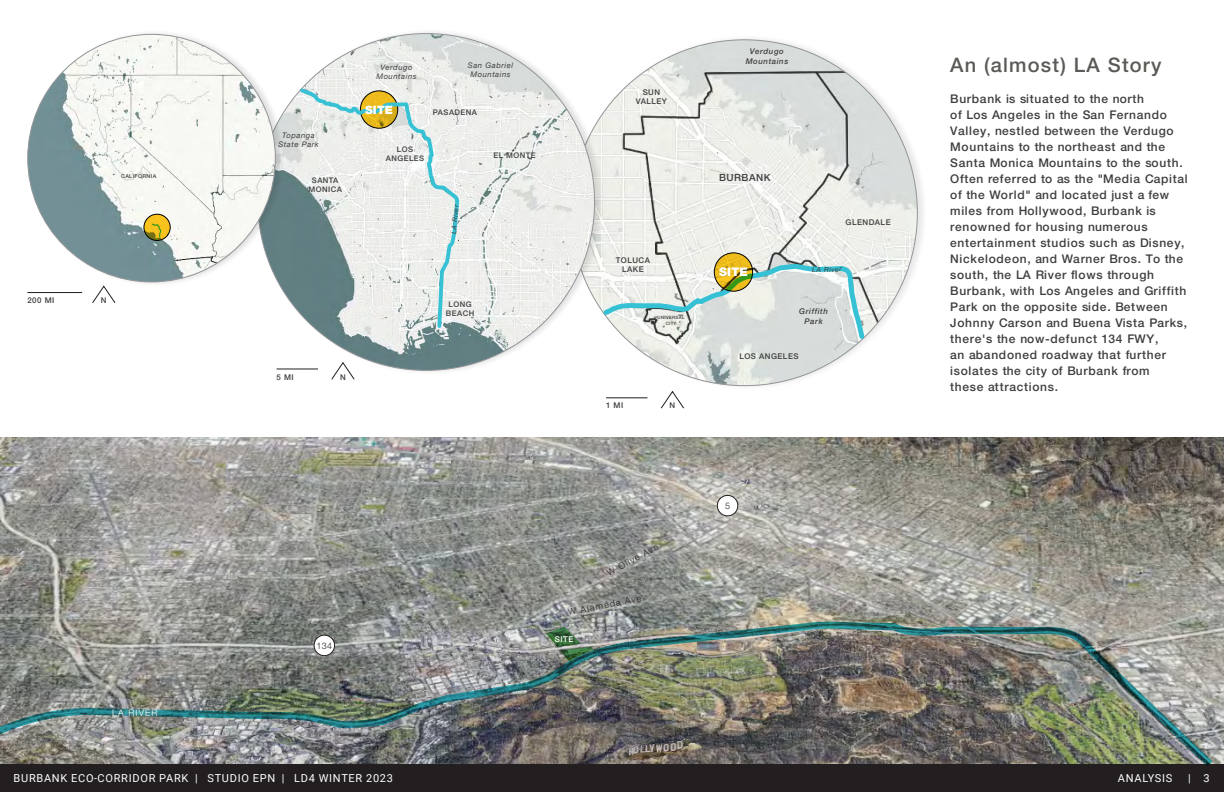
<style>
.page{position:relative;width:1224px;height:792px;background:#fff}
.page>*{position:absolute;margin:0;border:0;box-sizing:border-box;transform-origin:0 0}
.t1{font:500 20px "Helvetica Neue LT Std";letter-spacing:.06em;color:#5a5b57}
.t2{font:500 12px/16px "Helvetica Neue LT Std";letter-spacing:.06em;color:#3e3e3f}
.t3{font:900 11.9px "Helvetica Neue LT Std";color:#fff}
.t4{font:900 11.5px "Helvetica Neue LT Std";color:#fff}
.t5{font:11px "Roboto";letter-spacing:.065em;color:#fff}
.t6{font:500 9.9px "Helvetica Neue LT Std";letter-spacing:.05em;color:#3e3e3f}
.t7{font:300 9px "Helvetica Neue LT Std";color:#231f20}
.t8{font:300 9px "Helvetica Neue LT Std";letter-spacing:.12em;color:#fff}
.t9{font:500 8px "Helvetica Neue LT Std";color:#fff}
.t10{font:500 7.9px "Helvetica Neue LT Std";letter-spacing:.06em;color:#3e3e3f}
.t11{font:italic 500 7.9px "Helvetica Neue LT Std";letter-spacing:.07em;color:#3e3e3f}
.t12{font:italic 7.7px "Helvetica Neue LT Std";letter-spacing:.07em;color:#3e3e3f}
.t13{font:500 7.7px "Helvetica Neue LT Std";letter-spacing:.06em;color:#3e3e3f}
.t14{font:italic 6.9px "Helvetica Neue LT Std";color:#3e3e3f}
.t15{font:italic 6.7px "Helvetica Neue LT Std";color:#3e3e3f}
.t16{font:500 5.4px "Helvetica Neue LT Std";letter-spacing:.06em;color:#3e3e3f}
.t17{font:500 4.5px "Helvetica Neue LT Std";letter-spacing:.06em;color:#3e3e3f}
</style>
<div class="page">
<div style="left:0;top:764px;width:1224px;height:28px;background:#231f20"></div>
<img style="left:0;top:437px;width:1224px;height:327px">
<div style="left:570px;top:34px;width:357px;height:357px;background:#231f20;opacity:.1"></div>
<img style="left:571px;top:40px;width:346px;height:346px;border-radius:173px">
<svg style="left:599px;top:245px;width:269px;height:137px"></svg>
<svg style="left:714px;top:253px;width:39px;height:38px"></svg>
<div style="left:714px;top:252px;width:39px;height:40px;border:1px solid #000;border-radius:50%"></div>
<hr style="left:606px;top:397px;width:41px;height:1px;background:#231f20">
<svg style="left:660px;top:390px;width:25px;height:19px"></svg>
<div style="left:257px;top:28px;width:348px;height:348px;background:#231f20;opacity:.13"></div>
<img style="left:258px;top:34px;width:337px;height:336px;border-radius:168px">
<svg style="left:297px;top:85px;width:164px;height:245px"></svg>
<img style="left:0;top:621px;width:1213px;height:145px">
<div style="left:27px;top:29px;width:258px;height:258px;background:#231f20;opacity:.14"></div>
<img style="left:28px;top:34px;width:247px;height:248px;border-radius:124px">
<svg style="left:151px;top:240px;width:11px;height:5px"></svg>
<svg style="left:144px;top:214px;width:26px;height:26px"></svg>
<div style="left:144px;top:214px;width:27px;height:27px;border:1px solid #000;border-radius:50%"></div>
<svg style="left:546px;top:535px;width:121px;height:126px"></svg>
<div style="left:717px;top:495px;width:21px;height:21px;background:#fff;border-radius:50%"></div>
<div style="left:717px;top:495px;width:21px;height:21px;border:1px solid #231f20;border-radius:50%"></div>
<div style="left:314px;top:635px;width:21px;height:21px;background:#fff;border-radius:50%"></div>
<div style="left:314px;top:635px;width:21px;height:21px;border:1px solid #231f20;border-radius:50%"></div>
<img style="left:623px;top:737px;width:67px;height:23px">
<div style="left:106px;top:703px;width:57px;height:19px;background:#fff;opacity:.75"></div>
<hr style="left:277px;top:368px;width:41px;height:1px;background:#231f20">
<svg style="left:330px;top:361px;width:26px;height:19px"></svg>
<hr style="left:27px;top:292px;width:55px;height:1px;background:#231f20">
<svg style="left:91px;top:285px;width:25px;height:18px"></svg>
<p class="t16" style="left:121px;top:173px;width:37px">CALIFORNIA</p>
<p class="t10" style="left:27px;top:296px;width:28px">200 MI</p>
<p class="t10" style="left:101px;top:296px;width:7px">N</p>
<p class="t8" style="left:112px;top:707px;width:47px">LA RIVER</p>
<p class="t12" style="left:282px;top:130px;width:34px">Topanga</p>
<p class="t12" style="left:278px;top:140px;width:42px">State Park</p>
<p class="t13" style="left:312px;top:175px;width:28px">SANTA</p>
<p class="t13" style="left:308px;top:184px;width:35px">MONICA</p>
<p class="t12" style="left:380px;top:62px;width:34px">Verdugo</p>
<p class="t12" style="left:376px;top:71px;width:42px">Mountains</p>
<p class="t4" style="left:365px;top:103px;width:30px">SITE</p>
<p class="t12" style="left:468px;top:60px;width:47px">San Gabriel</p>
<p class="t12" style="left:471px;top:70px;width:42px">Mountains</p>
<p class="t13" style="left:433px;top:108px;width:46px">PASADENA</p>
<p class="t13" style="left:397px;top:145px;width:18px">LOS</p>
<p class="t13" style="left:386px;top:154px;width:40px">ANGELES</p>
<p class="t13" style="left:493px;top:150px;width:44px">EL MONTE</p>
<p class="t15" style="left:450px;top:233px;width:30px;rotate:-85deg">LA River</p>
<p class="t10" style="left:277px;top:372px;width:19px">5 MI</p>
<p class="t10" style="left:340px;top:372px;width:7px">N</p>
<p class="t13" style="left:449px;top:300px;width:25px">LONG</p>
<p class="t13" style="left:446px;top:309px;width:30px">BEACH</p>
<p class="t10" style="left:643px;top:87px;width:19px">SUN</p>
<p class="t10" style="left:636px;top:97px;width:33px">VALLEY</p>
<p class="t10" style="left:616px;top:255px;width:36px">TOLUCA</p>
<p class="t10" style="left:622px;top:265px;width:23px">LAKE</p>
<p class="t17" style="left:658px;top:315px;width:28px">UNIVERSAL</p>
<p class="t17" style="left:666px;top:320px;width:12px">CITY</p>
<p class="t10" style="left:606px;top:401px;width:19px">1 MI</p>
<p class="t10" style="left:670px;top:401px;width:7px">N</p>
<p class="t11" style="left:750px;top:47px;width:36px">Verdugo</p>
<p class="t11" style="left:746px;top:56px;width:44px">Mountains</p>
<p class="t6" style="left:719px;top:172px;width:53px">BURBANK</p>
<p class="t3" style="left:719px;top:265px;width:30px">SITE</p>
<p class="t10" style="left:846px;top:218px;width:47px">GLENDALE</p>
<p class="t14" style="left:812px;top:265px;width:31px;rotate:-1deg">LA River</p>
<p class="t11" style="left:799px;top:307px;width:30px">Griffith</p>
<p class="t11" style="left:804px;top:316px;width:20px">Park</p>
<p class="t10" style="left:739px;top:352px;width:61px">LOS ANGELES</p>
<p class="t7" style="left:316px;top:640px;width:17px">134</p>
<p class="t7" style="left:605px;top:569px;width:59px;rotate:-29deg">W Olive Ave</p>
<p class="t7" style="left:567px;top:607px;width:76px;rotate:-11deg">W Alameda Ave</p>
<p class="t9" style="left:555px;top:635px;width:20px">SITE</p>
<p class="t7" style="left:725px;top:500px;width:7px">5</p>
<p class="t1" style="left:950px;top:53px;width:213px">An (almost) LA Story</p>
<p class="t2" style="left:950px;top:90px;width:239px">Burbank is situated to the north<br>of Los Angeles in the San Fernando Valley, nestled between the Verdugo Mountains to the northeast and the Santa Monica Mountains to the south.<br>Often referred to as the "Media Capital of the World" and located just a few miles from Hollywood, Burbank is renowned for housing numerous entertainment studios such as Disney, Nickelodeon, and Warner Bros. To the south, the LA River flows through Burbank, with Los Angeles and Griffith Park on the opposite side. Between Johnny Carson and Buena Vista Parks, there's the now-defunct 134 FWY,<br>an abandoned roadway that further isolates the city of Burbank from<br>these attractions.</p>
<p class="t5" style="left:14px;top:771px;width:381px">BURBANK ECO-CORRIDOR PARK | STUDIO EPN | LD4 WINTER 2023</p>
<p class="t5" style="left:1118px;top:771px;width:56px">ANALYSIS</p>
<p class="t5" style="left:1188px;top:771px;width:23px">| 3</p>
</div>
